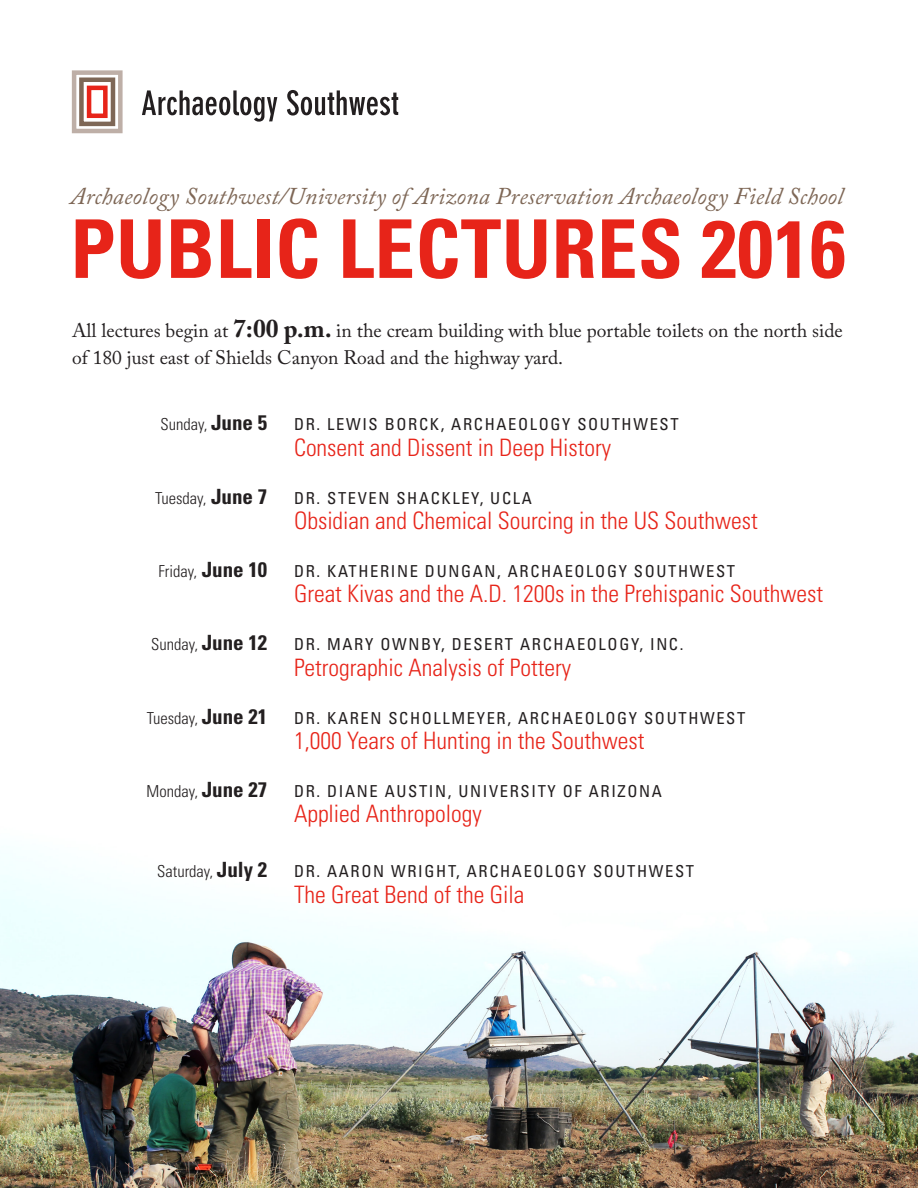
<style>
.page{position:relative;width:918px;height:1188px;background:#fff}
.page>*{position:absolute;margin:0;border:0;box-sizing:border-box;transform-origin:0 0}
.t1{font:700 condensed 81px "Univers LT Std";letter-spacing:.005em;color:#e72419}
.Talk_title{font:300 condensed 24px "Univers LT Std";color:#e72419}
.t2{font:italic 24px "Adobe Caslon Pro";letter-spacing:.005em;color:#7e6756}
.t3{font:19.5px/27px "Adobe Caslon Pro";color:#231f20}
.Date{font:condensed 16.5px "Univers LT Std";letter-spacing:.1em;color:#231f20}
.Date-2{font:300 condensed 16.5px "Univers LT Std";color:#231f20}
.s1{font-weight:700;font-size:25.5px}
.s2{font-weight:700;font-size:21px}
</style>
<div class="page">
<img style="left:0;top:861px;width:918px;height:327px">
<div style="left:72px;top:70px;width:51px;height:63px;border:5px solid #beafa7"></div>
<div style="left:79px;top:78px;width:36px;height:48px;border:5px solid #7e6756"></div>
<div style="left:87px;top:86px;width:21px;height:32px;border:5px solid #e72419"></div>
<svg style="left:142px;top:90px;width:135px;height:32px"></svg>
<svg style="left:287px;top:90px;width:111px;height:26px"></svg>
<p class="t2" style="left:70px;top:182px;width:774px">Archaeology Southwest/University of Arizona Preservation Archaeology Field School</p>
<p class="t1" style="left:70px;top:199px;width:777px">PUBLIC LECTURES 2016</p>
<p class="t3" style="left:72px;top:317px;width:772px">All lectures begin at <span class="s1">7:00 p.m.</span> in the cream building with blue portable toilets on the north side of 180 just east of Shields Canyon Road and the highway yard.</p>
<p class="Date-2" style="left:161px;top:414px;width:108px">Sunday, <span class="s2">June 5</span></p>
<p class="Date" style="left:294px;top:414px;width:386px">DR. LEWIS BORCK, ARCHAEOLOGY SOUTHWEST</p>
<p class="Talk_title" style="left:294px;top:433px;width:319px">Consent and Dissent in Deep History</p>
<p class="Date-2" style="left:155px;top:488px;width:113px">Tuesday, <span class="s2">June 7</span></p>
<p class="Date" style="left:294px;top:487px;width:239px">DR. STEVEN SHACKLEY, UCLA</p>
<p class="Talk_title" style="left:294px;top:506px;width:465px">Obsidian and Chemical Sourcing in the US Southwest</p>
<p class="Date-2" style="left:158px;top:561px;width:110px">Friday, <span class="s2">June 10</span></p>
<p class="Date" style="left:294px;top:561px;width:443px">DR. KATHERINE DUNGAN, ARCHAEOLOGY SOUTHWEST</p>
<p class="Talk_title" style="left:294px;top:580px;width:531px">Great Kivas and the A.D. 1200s in the Prehispanic Southwest</p>
<p class="Date-2" style="left:151px;top:635px;width:117px">Sunday, <span class="s2">June 12</span></p>
<p class="Date" style="left:294px;top:634px;width:391px">DR. MARY OWNBY, DESERT ARCHAEOLOGY, INC.</p>
<p class="Talk_title" style="left:294px;top:653px;width:279px">Petrographic Analysis of Pottery</p>
<p class="Date-2" style="left:147px;top:708px;width:122px">Tuesday, <span class="s2">June 21</span></p>
<p class="Date" style="left:294px;top:707px;width:453px">DR. KAREN SCHOLLMEYER, ARCHAEOLOGY SOUTHWEST</p>
<p class="Talk_title" style="left:294px;top:726px;width:352px">1,000 Years of Hunting in the Southwest</p>
<p class="Date-2" style="left:147px;top:781px;width:122px">Monday, <span class="s2">June 27</span></p>
<p class="Date" style="left:294px;top:781px;width:369px">DR. DIANE AUSTIN, UNIVERSITY OF ARIZONA</p>
<p class="Talk_title" style="left:294px;top:800px;width:189px">Applied Anthropology</p>
<p class="Date-2" style="left:157px;top:861px;width:111px">Saturday, <span class="s2">July 2</span></p>
<p class="Date" style="left:294px;top:861px;width:402px">DR. AARON WRIGHT, ARCHAEOLOGY SOUTHWEST</p>
<p class="Talk_title" style="left:294px;top:880px;width:232px">The Great Bend of the Gila</p>
</div>
